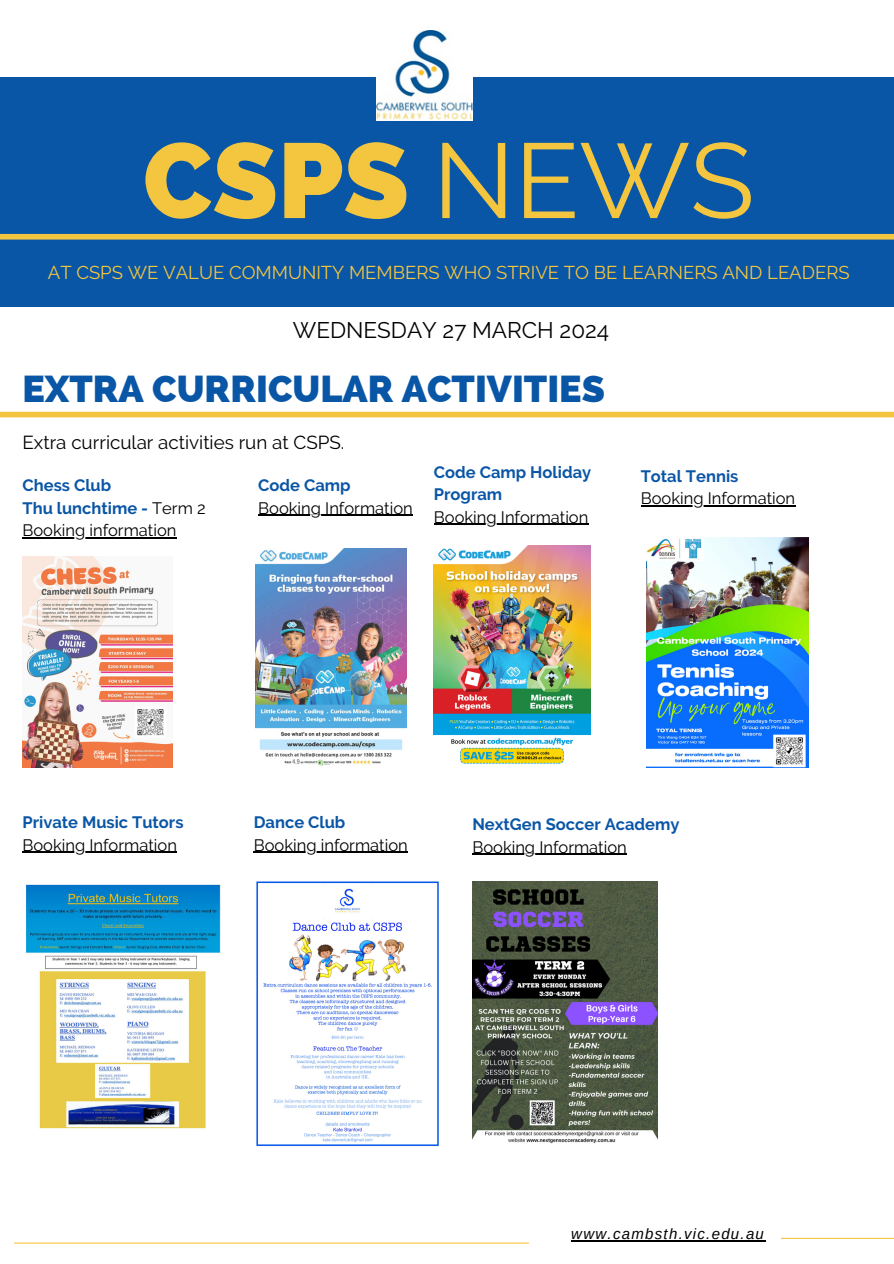
<style>
.page{position:relative;width:894px;height:1264px;background:#fff}
.page>*{position:absolute;margin:0;border:0;box-sizing:border-box;transform-origin:0 0}
.t1{font:800 105.9px "Raleway";color:#f4c640}
.t2{font:800 37.5px "Raleway";color:#0a56a6}
.t3{font:22.5px "Raleway";color:#000}
.t4{font:18.75px "Raleway";color:#000}
.t5{font:18.45px "Raleway";color:#f4c640}
.t6{font:16.5px/22.5px "Raleway";color:#000}
.t7{font:700 16.5px/22.5px "Raleway";color:#0a56a6}
.t8{font:italic 15px "Arimo";letter-spacing:.085em;color:#000}
.s1{font-weight:400}
.s2{font-weight:700;color:#0a56a6}
</style>
<div class="page">
<div style="left:0;top:77px;width:893px;height:162px;background:#0a56a6"></div>
<hr style="left:14px;top:1242px;width:514px;height:1px;background:#f4c640">
<hr style="left:780px;top:1237px;width:113px;height:1px;background:#f4c640">
<div style="left:0;top:239px;width:893px;height:68px;background:#0a56a6"></div>
<div style="left:0;top:234px;width:893px;height:5px;background:#f4c640"></div>
<div style="left:0;top:412px;width:893px;height:5px;background:#f4c640"></div>
<img style="left:377px;top:30px;width:95px;height:90px">
<img style="left:22px;top:556px;width:150px;height:211px">
<img style="left:256px;top:881px;width:183px;height:265px">
<img style="left:26px;top:884px;width:195px;height:245px">
<img style="left:255px;top:548px;width:151px;height:218px">
<img style="left:434px;top:545px;width:156px;height:219px">
<hr style="left:571px;top:1240px;width:194px;height:1px;background:#000">
<hr style="left:22px;top:537px;width:154px;height:1px;background:#000">
<hr style="left:258px;top:515px;width:154px;height:1px;background:#000">
<hr style="left:254px;top:851px;width:153px;height:1px;background:#000">
<hr style="left:22px;top:851px;width:155px;height:1px;background:#000">
<hr style="left:434px;top:524px;width:154px;height:1px;background:#000">
<hr style="left:472px;top:853px;width:154px;height:2px;background:#000">
<img style="left:472px;top:881px;width:184px;height:261px">
<hr style="left:640px;top:505px;width:155px;height:1px;background:#000">
<img style="left:646px;top:537px;width:162px;height:230px">
<h1 class="t1" style="left:143px;top:118px;width:612px">CSPS <span class="s1">NEWS</span></h1>
<p class="t5" style="left:48px;top:261px;width:803px">AT CSPS WE VALUE COMMUNITY MEMBERS WHO STRIVE TO BE LEARNERS AND LEADERS</p>
<h3 class="t3" style="left:293px;top:317px;width:318px">WEDNESDAY 27 MARCH 2024</h3>
<h2 class="t2" style="left:22px;top:366px;width:583px">EXTRA CURRICULAR ACTIVITIES</h2>
<p class="t4" style="left:22px;top:432px;width:323px">Extra curricular activities run at CSPS.</p>
<p class="t6" style="left:22px;top:474px;width:185px"><span class="s2">Chess Club<br>Thu lunchtime -</span> Term 2<br>Booking information</p>
<p class="t7" style="left:258px;top:474px;width:94px">Code Camp</p>
<p class="t6" style="left:258px;top:496px;width:156px">Booking Information</p>
<p class="t7" style="left:434px;top:460px;width:159px">Code Camp Holiday<br>Program</p>
<p class="t6" style="left:434px;top:505px;width:156px">Booking Information</p>
<p class="t7" style="left:640px;top:464px;width:99px">Total Tennis</p>
<p class="t6" style="left:640px;top:487px;width:156px">Booking Information</p>
<p class="t7" style="left:22px;top:811px;width:162px">Private Music Tutors</p>
<p class="t6" style="left:22px;top:833px;width:156px">Booking Information</p>
<p class="t7" style="left:254px;top:811px;width:93px">Dance Club</p>
<p class="t6" style="left:254px;top:833px;width:155px">Booking information</p>
<p class="t7" style="left:472px;top:813px;width:208px">NextGen Soccer Academy</p>
<p class="t6" style="left:472px;top:835px;width:156px">Booking Information</p>
<p class="t8" style="left:571px;top:1225px;width:194px">www.cambsth.vic.edu.au</p>
</div>
